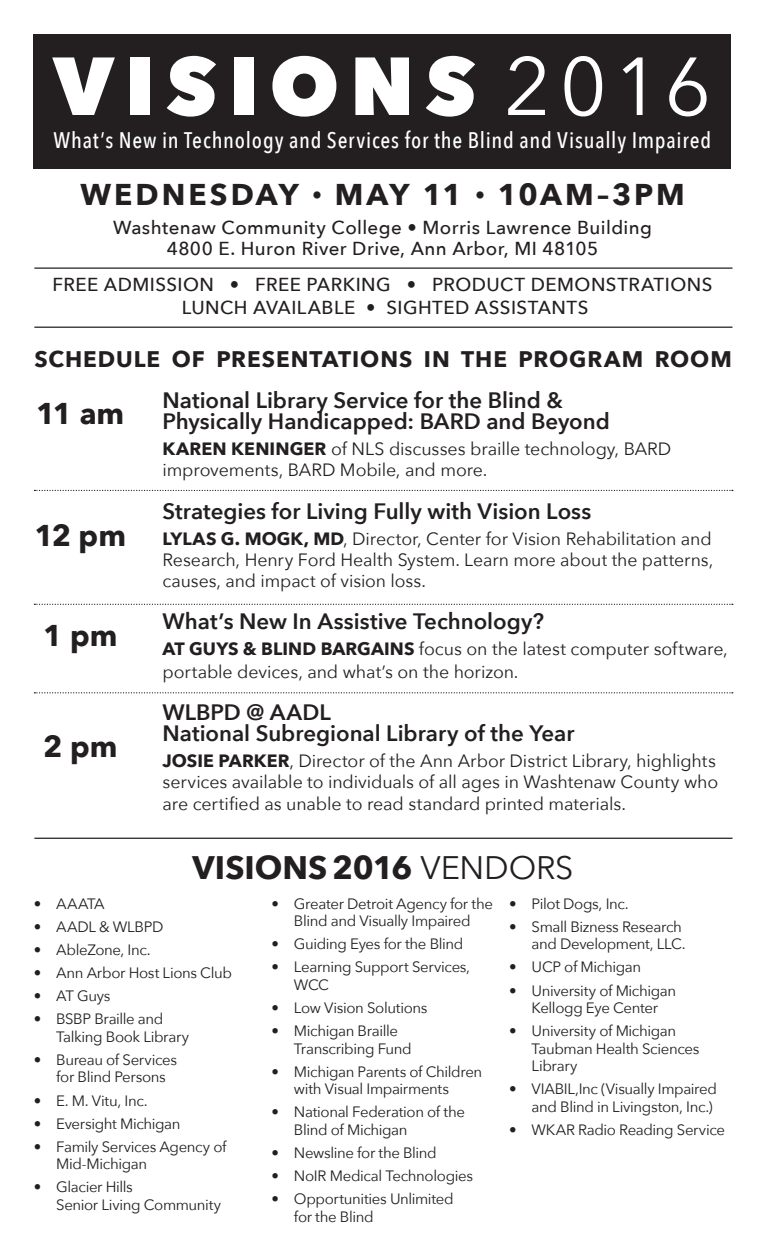
<style>
.page{position:relative;width:765px;height:1260px;background:#fff}
.page>*{position:absolute;margin:0;border:0;box-sizing:border-box;transform-origin:0 0}
.t1{font:800 81.25px "Avenir Next";letter-spacing:.14em;color:#fff}
.Paragraph_Body{font:700 32.5px "Avenir Next";color:#231f20}
.Paragraph_Body-2{font:700 30px "Avenir Next";letter-spacing:.095em;color:#231f20}
.Paragraph_Body-3{font:700 30px "Avenir Next";letter-spacing:.07em;color:#231f20}
.t2{font:500 22.5px "Avenir Next Condensed";letter-spacing:.035em;color:#fff}
.Paragraph_Body-4{font:700 22.5px "Avenir Next";letter-spacing:.04em;color:#231f20}
.Paragraph_Body-5{font:600 22.25px/21.1px "Avenir Next";color:#231f20}
.t3{font:500 18.75px/21.2px "Avenir Next";letter-spacing:.025em;color:#231f20;text-align:center}
.Paragraph_Body-6{font:17.75px/21.1px "Avenir Next";letter-spacing:-.005em;color:#231f20}
.t4{font:15px/17.5px "Avenir Next";letter-spacing:-.025em;color:#231f20}
.s1{font-weight:400}
.s2{font-size:20px}
.s3{font-weight:700}
</style>
<div class="page">
<div style="left:34px;top:34px;width:697px;height:135px;background:#231f20"></div>
<svg style="left:34px;top:490px;width:699px;height:1px"></svg>
<svg style="left:34px;top:604px;width:699px;height:1px"></svg>
<svg style="left:34px;top:692px;width:699px;height:1px"></svg>
<hr style="left:34px;top:327px;width:698px;height:1px;background:#231f20">
<hr style="left:34px;top:267px;width:698px;height:2px;background:#231f20">
<hr style="left:34px;top:838px;width:698px;height:1px;background:#231f20">
<p class="t1" style="left:54px;top:36px;width:659px">VISIONS <span class="s1">2016</span></p>
<p class="t2" style="left:54px;top:127px;width:659px">What’s New in Technology and Services for the Blind and Visually Impaired</p>
<p class="Paragraph_Body-2" style="left:80px;top:169px;width:606px">WEDNESDAY <span class="s2">•</span> MAY 11 <span class="s2">•</span> 10AM–3PM</p>
<p class="t3" style="left:113px;top:216px;width:540px">Washtenaw Community College • Morris Lawrence Building<br>4800 E. Huron River Drive, Ann Arbor, MI 48105</p>
<p class="t3" style="left:53px;top:273px;width:661px;line-height:22.5px">FREE ADMISSION • FREE PARKING • PRODUCT DEMONSTRATIONS<br>LUNCH AVAILABLE • SIGHTED ASSISTANTS</p>
<p class="Paragraph_Body-4" style="left:34px;top:340px;width:699px">SCHEDULE OF PRESENTATIONS IN THE PROGRAM ROOM</p>
<p class="Paragraph_Body-3" style="left:36px;top:387px;width:90px">11 am</p>
<p class="Paragraph_Body-3" style="left:35px;top:510px;width:93px">12 pm</p>
<p class="Paragraph_Body-3" style="left:43px;top:610px;width:76px">1 pm</p>
<p class="Paragraph_Body-3" style="left:43px;top:720px;width:76px">2 pm</p>
<p class="Paragraph_Body-5" style="left:162px;top:389px;width:449px">National Library Service for the Blind &amp;<br>Physically Handicapped: BARD and Beyond</p>
<p class="Paragraph_Body-6" style="left:162px;top:438px;width:510px"><span class="s3">KAREN KENINGER</span> of NLS discusses braille technology, BARD improvements, BARD Mobile, and more.</p>
<p class="Paragraph_Body-5" style="left:162px;top:500px;width:430px">Strategies for Living Fully with Vision Loss</p>
<p class="Paragraph_Body-6" style="left:162px;top:527px;width:552px;text-align:justify"><span class="s3">LYLAS G. MOGK, MD</span>, Director, Center for Vision Rehabilitation and Research, Henry Ford Health System. Learn more about the patterns, causes, and impact of vision loss.</p>
<p class="Paragraph_Body-5" style="left:162px;top:610px;width:383px">What’s New In Assistive Technology?</p>
<p class="Paragraph_Body-6" style="left:162px;top:637px;width:567px;line-height:22.2px"><span class="s3">AT GUYS &amp; BLIND BARGAINS</span> focus on the latest computer software, portable devices, and what’s on the horizon.</p>
<p class="Paragraph_Body-5" style="left:162px;top:701px;width:414px">WLBPD @ AADL<br>National Subregional Library of the Year</p>
<p class="Paragraph_Body-6" style="left:162px;top:750px;width:557px"><span class="s3">JOSIE PARKER</span>, Director of the Ann Arbor District Library, highlights services available to individuals of all ages in Washtenaw County who are certified as unable to read standard printed materials.</p>
<p class="Paragraph_Body" style="left:193px;top:839px;width:383px">VISIONS 2016 <span class="s1">VENDORS</span></p>
<p class="t4" style="left:34px;top:894px;width:73px">• AAATA</p>
<p class="t4" style="left:34px;top:917px;width:131px">• AADL &amp; WLBPD</p>
<p class="t4" style="left:34px;top:940px;width:118px">• AbleZone, Inc.</p>
<p class="t4" style="left:34px;top:963px;width:200px">• Ann Arbor Host Lions Club</p>
<p class="t4" style="left:34px;top:987px;width:78px">• AT Guys</p>
<p class="t4" style="left:56px;top:1010px;width:134px;text-indent:-22px">• BSBP Braille and<br>Talking Book Library</p>
<p class="t4" style="left:56px;top:1050px;width:122px;text-indent:-22px">• Bureau of Services for Blind Persons</p>
<p class="t4" style="left:34px;top:1091px;width:115px">• E. M. Vitu, Inc.</p>
<p class="t4" style="left:34px;top:1114px;width:148px">• Eversight Michigan</p>
<p class="t4" style="left:56px;top:1137px;width:172px;text-indent:-22px">• Family Services Agency of<br>Mid-Michigan</p>
<p class="t4" style="left:56px;top:1178px;width:166px;text-indent:-22px">• Glacier Hills<br>Senior Living Community</p>
<p class="t4" style="left:271px;top:894px;width:223px;text-align:center">• Greater Detroit Agency for the<br>Blind and Visually Impaired</p>
<p class="t4" style="left:271px;top:935px;width:193px">• Guiding Eyes for the Blind</p>
<p class="t4" style="left:294px;top:958px;width:178px;text-indent:-22px">• Learning Support Services,<br>WCC</p>
<p class="t4" style="left:271px;top:998px;width:158px">• Low Vision Solutions</p>
<p class="t4" style="left:294px;top:1022px;width:119px;text-indent:-22px">• Michigan Braille<br>Transcribing Fund</p>
<p class="t4" style="left:294px;top:1062px;width:190px;text-indent:-22px">• Michigan Parents of Children with Visual Impairments</p>
<p class="t4" style="left:294px;top:1103px;width:173px;text-indent:-22px">• National Federation of the<br>Blind of Michigan</p>
<p class="t4" style="left:271px;top:1143px;width:167px">• Newsline for the Blind</p>
<p class="t4" style="left:271px;top:1167px;width:203px">• NoIR Medical Technologies</p>
<p class="t4" style="left:294px;top:1190px;width:161px;text-indent:-22px">• Opportunities Unlimited for the Blind</p>
<p class="t4" style="left:509px;top:894px;width:121px">• Pilot Dogs, Inc.</p>
<p class="t4" style="left:509px;top:917px;width:178px;text-align:right">• Small Bizness Research and Development, LLC.</p>
<p class="t4" style="left:509px;top:958px;width:133px">• UCP of Michigan</p>
<p class="t4" style="left:509px;top:981px;width:169px;text-align:center">• University of Michigan<br>Kellogg Eye Center</p>
<p class="t4" style="left:532px;top:1022px;width:169px;text-indent:-22px">• University of Michigan<br>Taubman Health Sciences<br>Library</p>
<p class="t4" style="left:509px;top:1080px;width:209px;text-align:right">• VIABIL,Inc (Visually Impaired and Blind in Livingston, Inc.)</p>
<p class="t4" style="left:509px;top:1120px;width:217px">• WKAR Radio Reading Service</p>
</div>
